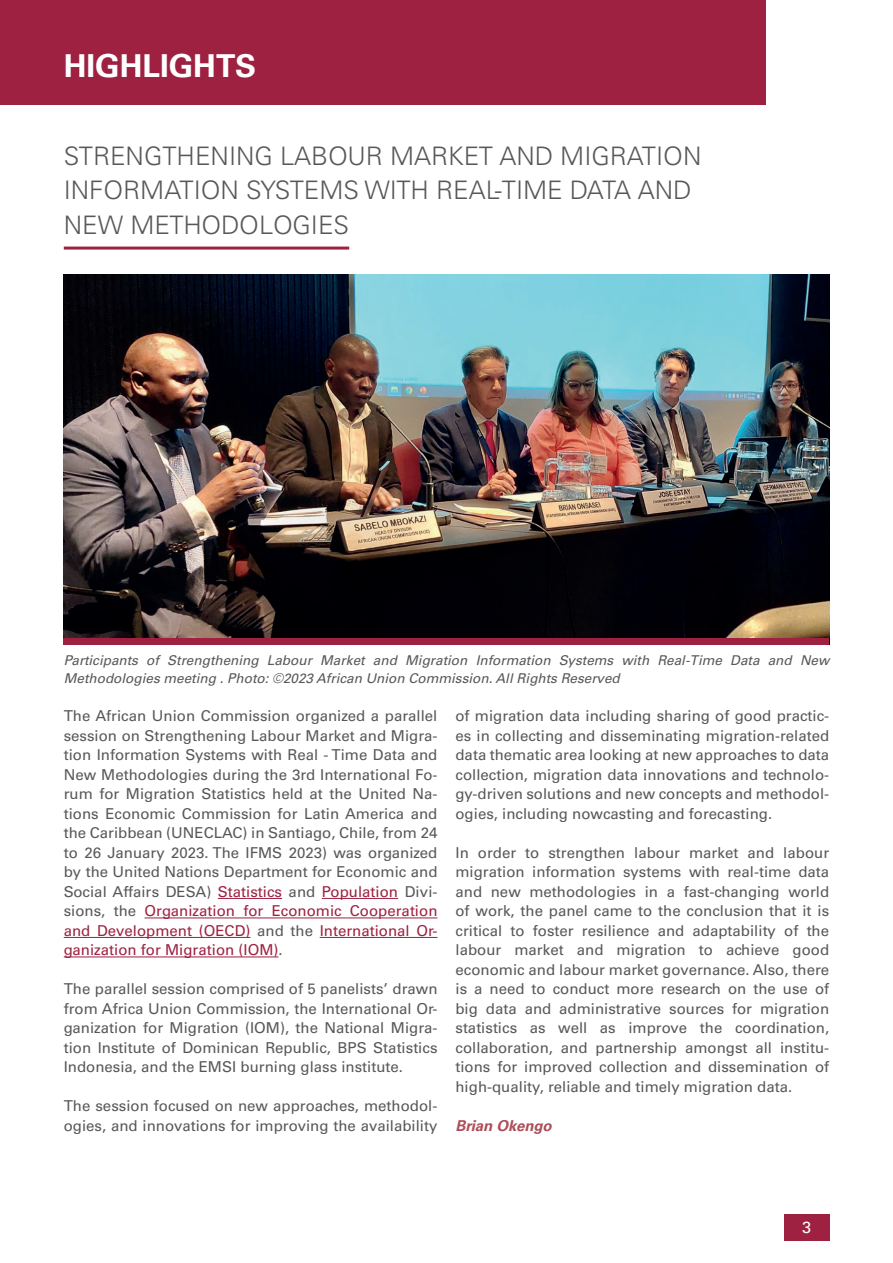
<style>
.page{position:relative;width:893px;height:1263px;background:#fff}
.page>*{position:absolute;margin:0;border:0;box-sizing:border-box;transform-origin:0 0}
.t1{font:700 31.5px "Univers";color:#fff}
.t2{font:300 25.5px/34.5px "Univers";color:#57585a}
.t3{font:16.2px "Univers";color:#fff}
.t4{font:15px/19.5px "Univers";color:#57585a;text-align:justify}
.t5{font:italic 700 15px "Univers";color:#ad4e59}
.t6{font:italic 13.5px/18px "Univers";color:#57585a}
.s1{color:#9e2142}
</style>
<div class="page">
<div style="left:784px;top:1214px;width:45px;height:26px;background:#9e2142"></div>
<div style="left:0;top:0;width:765px;height:104px;background:#9e2142"></div>
<hr style="left:64px;top:247px;width:285px;height:3px;background:#9e2142">
<hr style="left:218px;top:898px;width:64px;height:1px;background:#9e2142">
<hr style="left:322px;top:898px;width:76px;height:1px;background:#9e2142">
<hr style="left:145px;top:917px;width:292px;height:1px;background:#9e2142">
<hr style="left:64px;top:937px;width:186px;height:1px;background:#9e2142">
<hr style="left:320px;top:937px;width:117px;height:1px;background:#9e2142">
<hr style="left:64px;top:956px;width:214px;height:1px;background:#9e2142">
<img style="left:64px;top:274px;width:765px;height:364px">
<div style="left:64px;top:638px;width:765px;height:6px;background:#9e2142"></div>
<p class="t1" style="left:64px;top:47px;width:194px">HIGHLIGHTS</p>
<p class="t2" style="left:64px;top:139px;width:639px">STRENGTHENING LABOUR MARKET AND MIGRATION<br>INFORMATION SYSTEMS WITH REAL-TIME DATA AND<br>NEW METHODOLOGIES</p>
<p class="t6" style="left:64px;top:651px;width:767px">Participants of Strengthening Labour Market and Migration Information Systems with Real-Time Data and New<br>Methodologies meeting . Photo: ©2023 African Union Commission. All Rights Reserved</p>
<p class="t4" style="left:64px;top:706px;width:375px">The African Union Commission organized a parallel session on Strengthening Labour Market and Migra&shy;tion Information Systems with Real - Time Data and New Methodologies during the 3rd International Fo&shy;rum for Migration Statistics held at the United Na&shy;tions Economic Commission for Latin America and the Caribbean (UNECLAC) in Santiago, Chile, from 24 to 26 January 2023. The IFMS 2023) was organized by the United Nations Department for Economic and Social Affairs DESA) <span class="s1">Statistics</span> and <span class="s1">Population</span> Divi&shy;sions, the <span class="s1">Organization for Economic Cooperation and Development (OECD)</span> and the <span class="s1">International Or&shy;ganization for Migration (IOM)</span>.</p>
<p class="t4" style="left:64px;top:979px;width:375px">The parallel session comprised of 5 panelists’ drawn from Africa Union Commission, the International Or&shy;ganization for Migration (IOM), the National Migra&shy;tion Institute of Dominican Republic, BPS Statistics Indonesia, and the EMSI burning glass institute.</p>
<p class="t4" style="left:64px;top:1096px;width:375px">The session focused on new approaches, methodol&shy;ogies, and innovations for improving the availability</p>
<p class="t4" style="left:455px;top:706px;width:375px">of migration data including sharing of good practic&shy;es in collecting and disseminating migration-related data thematic area looking at new approaches to data collection, migration data innovations and technolo&shy;gy-driven solutions and new concepts and methodol&shy;ogies, including nowcasting and forecasting.</p>
<p class="t4" style="left:455px;top:843px;width:375px">In order to strengthen labour market and labour migration information systems with real-time data and new methodologies in a fast-changing world of work, the panel came to the conclusion that it is critical to foster resilience and adaptability of the labour market and migration to achieve good economic and labour market governance. Also, there is a need to conduct more research on the use of big data and administrative sources for migration statistics as well as improve the coordination, collaboration, and partnership amongst all institu&shy;tions for improved collection and dissemination of high-quality, reliable and timely migration data.</p>
<p class="t5" style="left:455px;top:1117px;width:98px">Brian Okengo</p>
<p class="t3" style="left:802px;top:1218px;width:11px">3</p>
</div>
